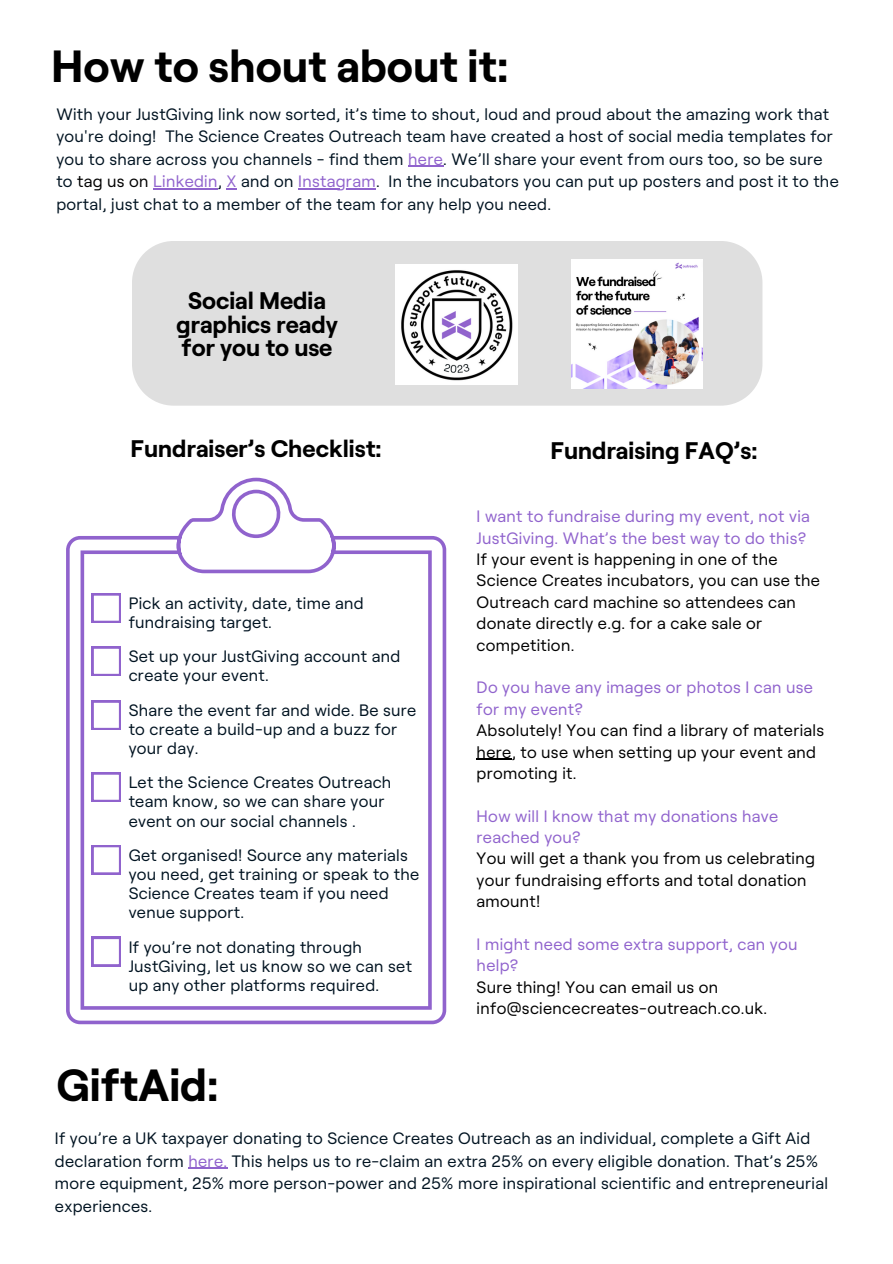
<style>
.page{position:relative;width:893px;height:1264px;background:#fff}
.page>*{position:absolute;margin:0;border:0;box-sizing:border-box;transform-origin:0 0}
.t1{font:700 45px "Roobert";color:#000}
.t2{font:700 24px/23.7px "Roobert";color:#000;text-align:center}
.t3{font:16.5px/19.2px "Roobert";letter-spacing:.02em;color:#001321}
.t4{font:16.5px/21.3px "Roobert";letter-spacing:.02em;color:#000}
.t5{font:16.5px/21.3px "Roobert";letter-spacing:.02em;color:#9063cd}
.s1{color:#9063cd}
.s2{color:#000}
</style>
<div class="page">
<div style="left:132px;top:241px;width:630px;height:164px;background:#dfdfdf"></div>
<img style="left:395px;top:264px;width:122px;height:120px">
<img style="left:571px;top:259px;width:131px;height:130px">
<svg style="left:66px;top:477px;width:380px;height:547px"></svg>
<svg style="left:92px;top:593px;width:29px;height:29px"></svg>
<svg style="left:92px;top:646px;width:29px;height:29px"></svg>
<svg style="left:92px;top:700px;width:29px;height:29px"></svg>
<svg style="left:92px;top:772px;width:29px;height:29px"></svg>
<svg style="left:92px;top:845px;width:29px;height:29px"></svg>
<svg style="left:92px;top:936px;width:29px;height:30px"></svg>
<hr style="left:408px;top:166px;width:35px;height:1px;background:#9063cd">
<hr style="left:153px;top:188px;width:65px;height:1px;background:#9063cd">
<hr style="left:298px;top:188px;width:78px;height:1px;background:#9063cd">
<hr style="left:476px;top:758px;width:35px;height:1px;background:#000">
<hr style="left:188px;top:1167px;width:39px;height:1px;background:#9063cd">
<p class="t1" style="left:51px;top:37px;width:458px">How to shout about it:</p>
<p class="t3" style="left:56px;top:102px;width:783px;line-height:22.5px">With your JustGiving link now sorted, it’s time to shout, loud and proud about the amazing work that you're doing! The Science Creates Outreach team have created a host of social media templates for you to share across you channels - find them <span class="s1">here</span>. We’ll share your event from ours too, so be sure to <span class="s2">tag us on</span> <span class="s1">Linkedin</span>, <span class="s1">X</span> and on <span class="s1">Instagram</span>. In the incubators you can put up posters and post it to the</p>
<p class="t3" style="left:56px;top:194px;width:496px">portal, just chat to a member of the team for any help you need.</p>
<h1 class="t2" style="left:176px;top:288px;width:163px">Social Media graphics ready for you to use</h1>
<p class="t2" style="left:130px;top:435px;width:253px">Fundraiser’s Checklist:</p>
<h2 class="t3" style="left:129px;top:593px;width:236px">Pick an activity, date, time and fundraising target.</h2>
<p class="t3" style="left:129px;top:646px;width:273px">Set up your JustGiving account and create your event.</p>
<p class="t3" style="left:129px;top:699px;width:289px">Share the event far and wide. Be sure to create a build-up and a buzz for your day.</p>
<h2 class="t3" style="left:129px;top:772px;width:264px">Let the Science Creates Outreach team know, so we can share your event on our social channels .</h2>
<p class="t3" style="left:129px;top:844px;width:292px">Get organised! Source any materials you need, get training or speak to the<br>Science Creates team if you need venue support.</p>
<p class="t3" style="left:129px;top:936px;width:285px">If you’re not donating through<br>JustGiving, let us know so we can set up any other platforms required.</p>
<p class="t1" style="left:56px;top:1056px;width:164px">GiftAid:</p>
<p class="t2" style="left:550px;top:438px;width:209px">Fundraising FAQ’s:</p>
<h2 class="t5" style="left:476px;top:505px;width:335px">I want to fundraise during my event, not via<br>JustGiving. What’s the best way to do this?</h2>
<p class="t4" style="left:476px;top:548px;width:345px">If your event is happening in one of the Science Creates incubators, you can use the Outreach card machine so attendees can donate directly e.g. for a cake sale or competition.</p>
<p class="t5" style="left:476px;top:676px;width:338px">Do you have any images or photos I can use for my event?</p>
<p class="t4" style="left:476px;top:719px;width:349px">Absolutely! You can find a library of materials here, to use when setting up your event and promoting it.</p>
<p class="t5" style="left:476px;top:804px;width:303px">How will I know that my donations have reached you?</p>
<p class="t4" style="left:476px;top:847px;width:340px">You will get a thank you from us celebrating your fundraising efforts and total donation amount!</p>
<p class="t5" style="left:476px;top:932px;width:322px">I might need some extra support, can you help?</p>
<p class="t4" style="left:476px;top:975px;width:292px">Sure thing! You can email us on info@sciencecreates-outreach.co.uk.</p>
<p class="t3" style="left:55px;top:1126px;width:774px;line-height:22.5px">If you’re a UK taxpayer donating to Science Creates Outreach as an individual, complete a Gift Aid declaration form <span class="s1">here.</span> This helps us to re-claim an extra 25% on every eligible donation. That’s 25% more equipment, 25% more person-power and 25% more inspirational scientific and entrepreneurial experiences.</p>
</div>
